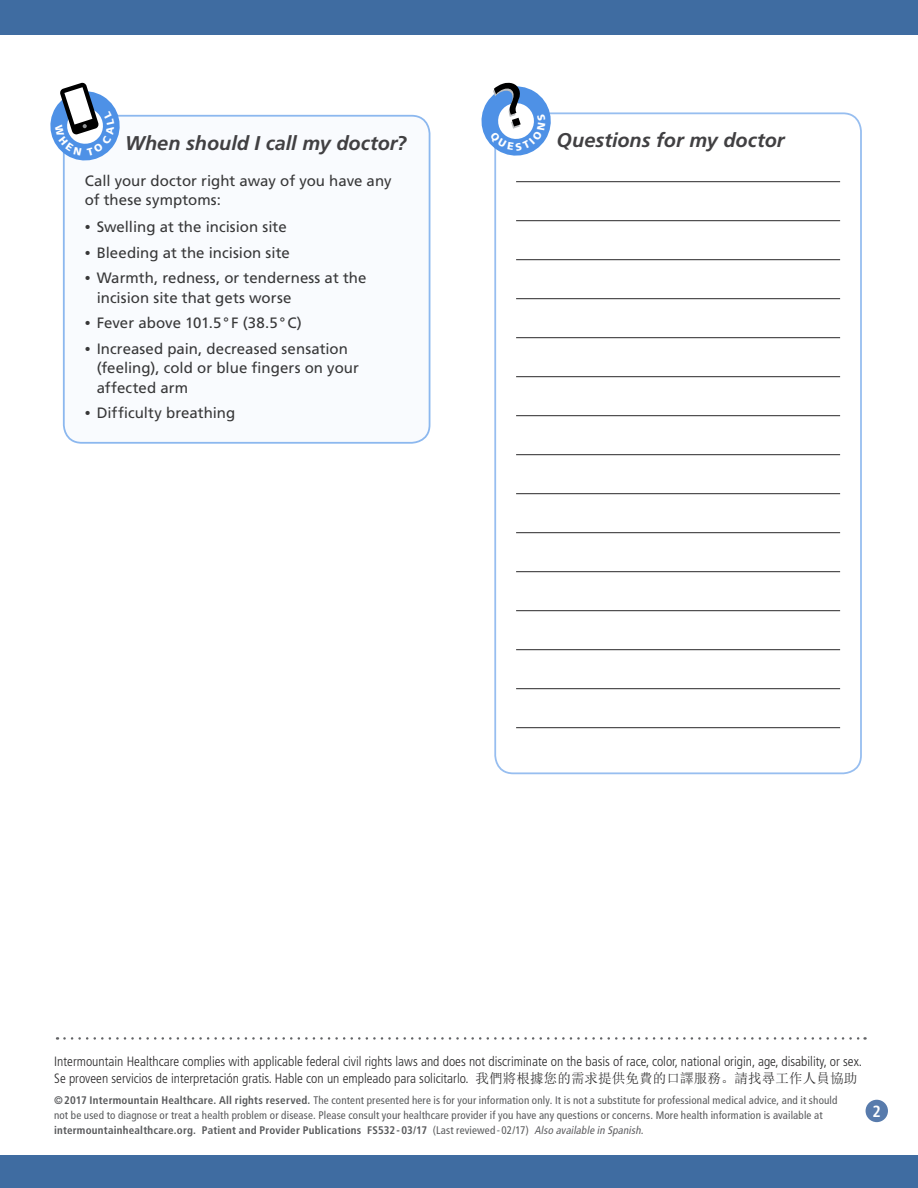
<style>
.page{position:relative;width:918px;height:1188px;background:#fff}
.page>*{position:absolute;margin:0;border:0;box-sizing:border-box;transform-origin:0 0}
.Opening_paragraph{font:italic 700 19.8px "Frutiger LT Std";color:#414042}
.Page_Number{font:700 condensed 16.2px "Frutiger LT Std";color:#fff}
.Main_table{font:15px/19.5px "Frutiger LT Std";letter-spacing:.005em;color:#383839}
.t1{font:300 condensed 13.5px/16.5px "Frutiger LT Std";color:#292829}
.Footer___h6{font:condensed 10.95px/15px "Frutiger LT Std";letter-spacing:.015em;color:#58595b}
.s1{font-family:"Adobe Garamond Pro"}
.s2{font-family:"Sim Sun";font-weight:400;font-stretch:normal}
.s3{font-weight:700}
.s4{font-style:italic;color:#5d5d60}
</style>
<div class="page">
<div style="left:0;top:0;width:918px;height:35px;background:#3f6ca1"></div>
<div style="left:0;top:1156px;width:918px;height:32px;background:#3f6ca1"></div>
<div style="left:866px;top:1100px;width:22px;height:22px;background:#587bac;border-radius:50%"></div>
<svg style="left:64px;top:1037px;width:802px;height:3px"></svg>
<div style="left:64px;top:116px;width:366px;height:327px;background:#f9fbfe;border-radius:18px"></div>
<div style="left:63px;top:115px;width:367px;height:329px;border:2px solid #8cb8ef;border-radius:18px"></div>
<div style="left:494px;top:112px;width:368px;height:662px;border:2px solid #97bef0;border-radius:18px"></div>
<hr style="left:516px;top:181px;width:324px;height:1px;background:#292829">
<hr style="left:516px;top:220px;width:324px;height:1px;background:#292829">
<hr style="left:516px;top:259px;width:324px;height:1px;background:#292829">
<hr style="left:516px;top:298px;width:324px;height:1px;background:#292829">
<hr style="left:516px;top:337px;width:324px;height:1px;background:#292829">
<hr style="left:516px;top:376px;width:324px;height:1px;background:#292829">
<hr style="left:516px;top:415px;width:324px;height:1px;background:#292829">
<hr style="left:516px;top:454px;width:324px;height:1px;background:#292829">
<hr style="left:516px;top:493px;width:324px;height:1px;background:#292829">
<hr style="left:516px;top:532px;width:324px;height:1px;background:#292829">
<hr style="left:516px;top:571px;width:324px;height:1px;background:#292829">
<hr style="left:516px;top:610px;width:324px;height:1px;background:#292829">
<hr style="left:516px;top:649px;width:324px;height:1px;background:#292829">
<hr style="left:516px;top:688px;width:324px;height:1px;background:#292829">
<hr style="left:516px;top:727px;width:324px;height:1px;background:#292829">
<svg style="left:50px;top:82px;width:75px;height:83px"></svg>
<svg style="left:481px;top:82px;width:75px;height:78px"></svg>
<p class="Opening_paragraph" style="left:125px;top:131px;width:283px">When should I call my doctor?</p>
<p class="Main_table" style="left:85px;top:171px;width:308px">Call your doctor right away of you have any of these symptoms:</p>
<p class="Main_table" style="left:85px;top:217px;width:204px"><span class="s1">•</span> Swelling at the incision site</p>
<p class="Main_table" style="left:85px;top:243px;width:207px"><span class="s1">•</span> Bleeding at the incision site</p>
<p class="Main_table" style="left:97px;top:268px;width:271px;text-indent:-12px"><span class="s1">•</span> Warmth, redness, or tenderness at the incision site that gets worse</p>
<p class="Main_table" style="left:85px;top:313px;width:219px"><span class="s1">•</span> Fever above 101.5° F (38.5°C)</p>
<p class="Main_table" style="left:97px;top:339px;width:264px;text-indent:-12px"><span class="s1">•</span> Increased pain, decreased sensation (feeling), cold or blue fingers on your affected arm</p>
<p class="Main_table" style="left:85px;top:403px;width:152px"><span class="s1">•</span> Difficulty breathing</p>
<p class="Opening_paragraph" style="left:557px;top:128px;width:230px">Questions for my doctor</p>
<p class="t1" style="left:54px;top:1053px;width:809px">Intermountain Healthcare complies with applicable federal civil rights laws and does not discriminate on the basis of race, color, national origin, age, disability, or sex.<br>Se proveen servicios de interpretación gratis. Hable con un empleado para solicitarlo. <span class="s2">我們將根據您的需求提供免費的口譯服務。請找尋工作人員協助</span></p>
<p class="Footer___h6" style="left:54px;top:1093px;width:785px"><span class="s3">©2017 Intermountain Healthcare. All rights reserved.</span> The content presented here is for your information only. It is not a substitute for professional medical advice, and it should not be used to diagnose or treat a health problem or disease. Please consult your healthcare provider if you have any questions or concerns. More health information is available at <span class="s3">intermountainhealthcare.org. Patient and Provider Publications FS532-03/17</span> (Last reviewed-02/17) <span class="s4">Also available in Spanish.</span></p>
<p class="Page_Number" style="left:873px;top:1101px;width:10px">2</p>
</div>
